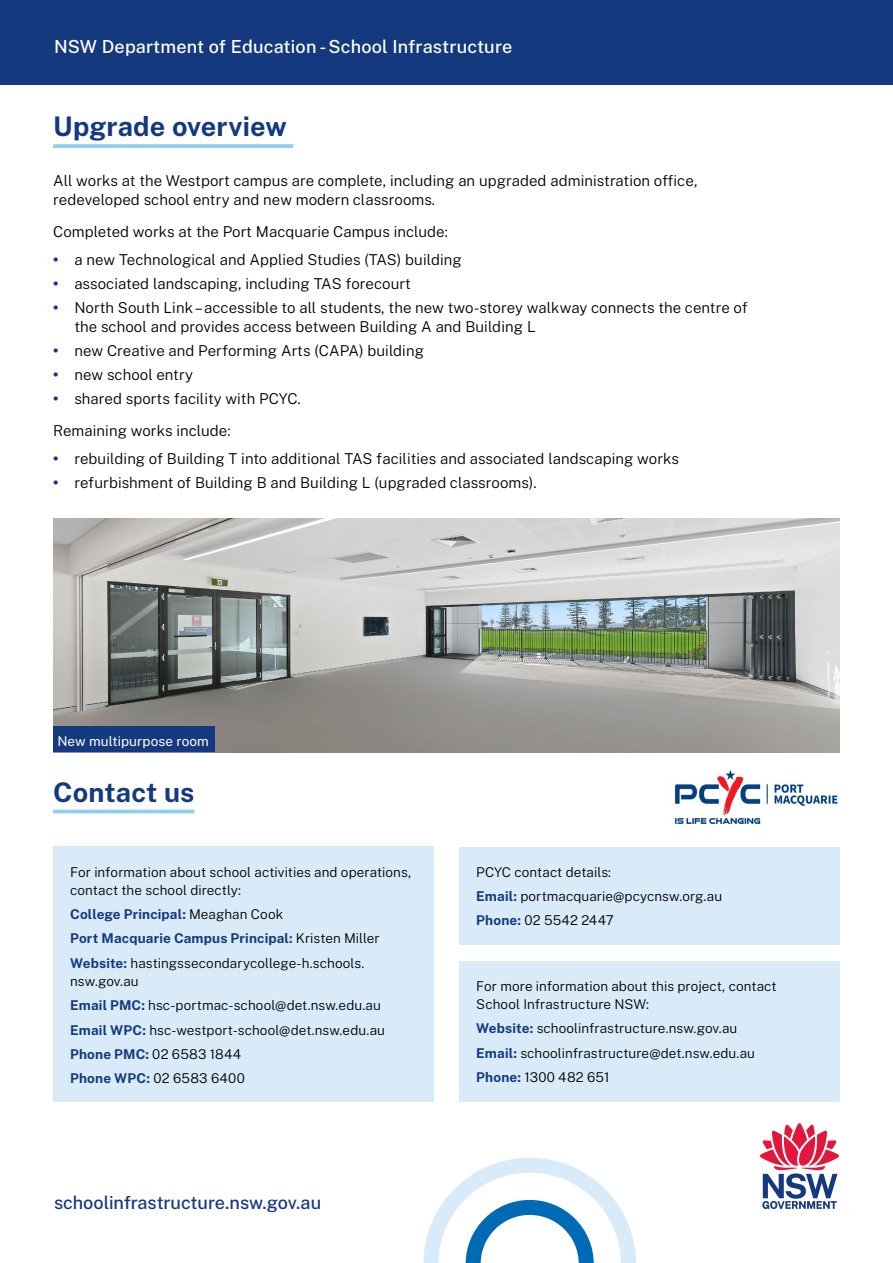
<style>
.page{position:relative;width:893px;height:1263px;background:#fff}
.page>*{position:absolute;margin:0;border:0;box-sizing:border-box;transform-origin:0 0}
.t1{font:700 27px "Public Sans";letter-spacing:.005em;color:#15397f}
.t2{font:500 18px "Public Sans";letter-spacing:.01em;color:#fff}
.t3{font:500 18px "Public Sans";letter-spacing:-.005em;color:#15397f}
.t4{font:300 15px/19.5px "Public Sans";letter-spacing:.005em;color:#000}
.t5{font:300 13.5px/24.5px "Public Sans";letter-spacing:.005em;color:#000}
.t6{font:13.5px "Public Sans";letter-spacing:.005em;color:#fff}
.s1{font-weight:800;color:#15397f}
.s2{font-weight:700;color:#15397f}
</style>
<div class="page">
<img style="left:674px;top:770px;width:164px;height:54px">
<svg style="left:53px;top:144px;width:240px;height:4px"></svg>
<img style="left:53px;top:518px;width:787px;height:234px">
<div style="left:53px;top:847px;width:381px;height:255px;background:#d9ebf9"></div>
<hr style="left:53px;top:810px;width:141px;height:3px;background:#90cef0">
<div style="left:459px;top:847px;width:381px;height:97px;background:#d9ebf9"></div>
<div style="left:459px;top:961px;width:381px;height:140px;background:#d9ebf9"></div>
<div style="left:53px;top:726px;width:162px;height:26px;background:#15397f"></div>
<svg style="left:760px;top:1123px;width:79px;height:86px"></svg>
<svg style="left:423px;top:1158px;width:213px;height:105px"></svg>
<div style="left:0;top:0;width:893px;height:85px;background:#15397f"></div>
<p class="t2" style="left:54px;top:35px;width:460px">NSW Department of Education - School Infrastructure</p>
<h1 class="t1" style="left:53px;top:109px;width:235px">Upgrade overview</h1>
<p class="t4" style="left:53px;top:170px;width:646px">All works at the Westport campus are complete, including an upgraded administration office, redeveloped school entry and new modern classrooms.</p>
<p class="t4" style="left:53px;top:222px;width:396px">Completed works at the Port Macquarie Campus include:</p>
<p class="t4" style="left:53px;top:250px;width:410px"><span class="s1">•</span> a new Technological and Applied Studies (TAS) building</p>
<p class="t4" style="left:53px;top:273px;width:359px"><span class="s1">•</span> associated landscaping, including TAS forecourt</p>
<p class="t4" style="left:74px;top:297px;width:675px;text-indent:-21px"><span class="s1">•</span> North South Link – accessible to all students, the new two-storey walkway connects the centre of the school and provides access between Building A and Building L</p>
<p class="t4" style="left:53px;top:340px;width:372px"><span class="s1">•</span> new Creative and Performing Arts (CAPA) building</p>
<p class="t4" style="left:53px;top:364px;width:141px"><span class="s1">•</span> new school entry</p>
<p class="t4" style="left:53px;top:382px;width:249px;line-height:32.2px"><span class="s1">•</span> shared sports facility with PCYC.<br>Remaining works include:</p>
<p class="t4" style="left:53px;top:448px;width:627px"><span class="s1">•</span> rebuilding of Building T into additional TAS facilities and associated landscaping works</p>
<p class="t4" style="left:53px;top:472px;width:485px"><span class="s1">•</span> refurbishment of Building B and Building L (upgraded classrooms).</p>
<p class="t6" style="left:57px;top:732px;width:153px">New multipurpose room</p>
<h1 class="t1" style="left:53px;top:774px;width:143px">Contact us</h1>
<p class="t5" style="left:70px;top:862px;width:343px;line-height:18px">For information about school activities and operations, contact the school directly:</p>
<p class="t5" style="left:70px;top:901px;width:311px"><span class="s2">College Principal:</span> Meaghan Cook<br><span class="s2">Port Macquarie Campus Principal:</span> Kristen Miller<br><span class="s2">Website:</span> hastingssecondarycollege-h.schools.</p>
<p class="t5" style="left:70px;top:968px;width:316px">nsw.gov.au<br><span class="s2">Email PMC:</span> hsc-portmac-school@det.nsw.edu.au<br><span class="s2">Email WPC:</span> hsc-westport-school@det.nsw.edu.au<br><span class="s2">Phone PMC:</span> 02 6583 1844<br><span class="s2">Phone WPC:</span> 02 6583 6400</p>
<p class="t3" style="left:54px;top:1190px;width:269px">schoolinfrastructure.nsw.gov.au</p>
<p class="t5" style="left:476px;top:859px;width:247px">PCYC contact details:<br><span class="s2">Email:</span> portmacquarie@pcycnsw.org.au<br><span class="s2">Phone:</span> 02 5542 2447</p>
<p class="t5" style="left:476px;top:976px;width:302px;line-height:18px">For more information about this project, contact<br>School Infrastructure NSW:</p>
<p class="t5" style="left:476px;top:1016px;width:280px"><span class="s2">Website:</span> schoolinfrastructure.nsw.gov.au<br><span class="s2">Email:</span> schoolinfrastructure@det.nsw.edu.au<br><span class="s2">Phone:</span> 1300 482 651</p>
</div>
